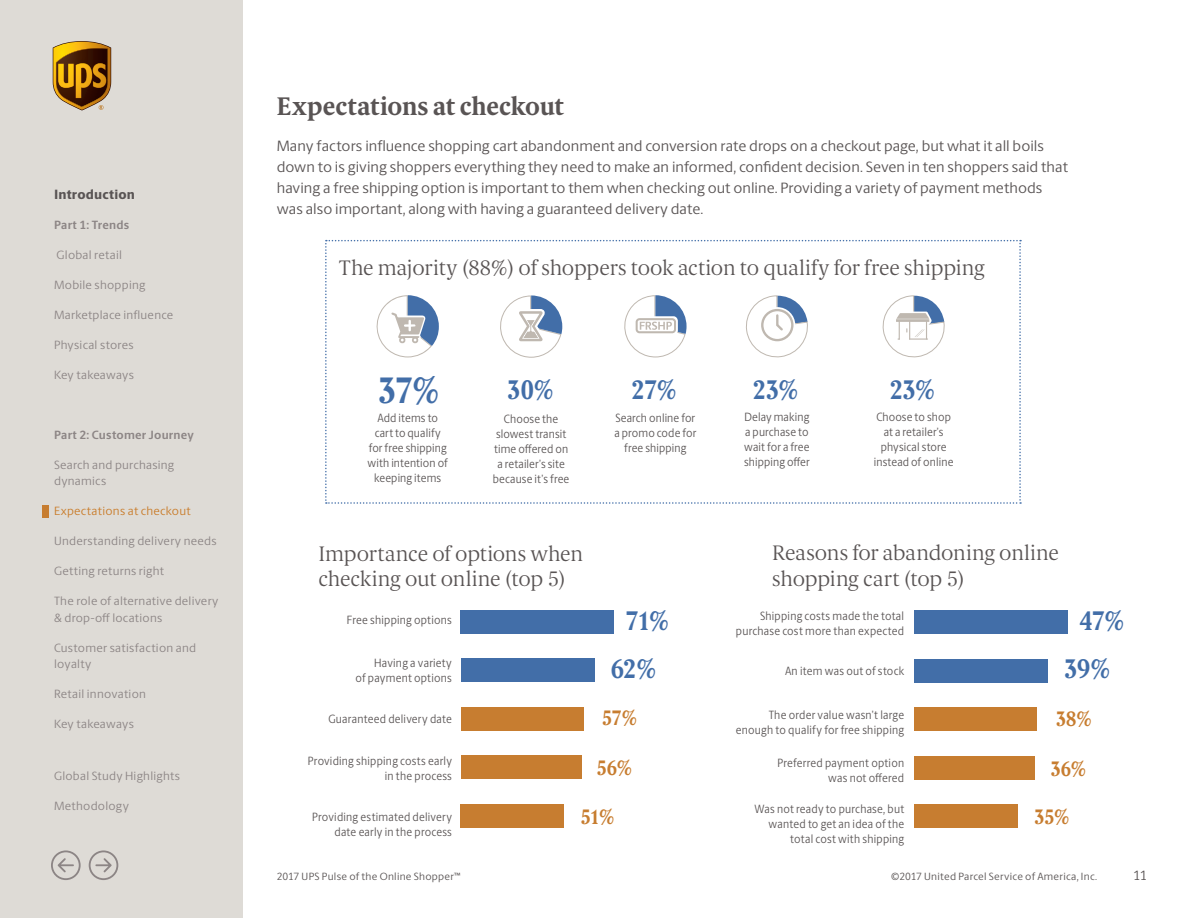
<style>
.page{position:relative;width:1188px;height:918px;background:#fff}
.page>*{position:absolute;margin:0;border:0;box-sizing:border-box;transform-origin:0 0}
.t1{font:700 36.9px "UPS Berlingske Serif Tx";color:#426ea8;scale:.9 1}
.t2{font:700 27px "UPS Berlingske Serif Tx";letter-spacing:-.015em;color:#426ea8;scale:.9 1}
.t3{font:700 25.5px "UPS Berlingske Serif Tx";letter-spacing:-.01em;color:#595454}
.t4{font:200 21px/25.5px "UPS Berlingske Serif Tx";letter-spacing:-.01em;color:#595454}
.t5{font:700 21px "UPS Berlingske Serif Tx";letter-spacing:-.01em;color:#c77d30;scale:.9 1}
.t6{font:15px/21px "UPS Berlingske Sans";color:#595454}
.t7{font:800 13.5px "UPS Berlingske Sans";letter-spacing:.01em;color:#595454}
.t8{font:13.5px "UPS Berlingske Sans";color:#595454}
.t9{font:12px/15px "UPS Berlingske Sans";letter-spacing:.015em;color:#595454;text-align:right;scale:.9 1}
.t10{font:12px/16.5px "UPS Berlingske Sans";letter-spacing:.02em;color:#8c8585}
.t11{font:700 12px "UPS Berlingske Sans";letter-spacing:.02em;color:#8c8585}
.t12{font:12px "UPS Berlingske Sans";letter-spacing:.02em;color:#c97c2a}
.t13{font:10.5px "UPS Berlingske Sans";letter-spacing:.025em;color:#595454}
</style>
<div class="page">
<div style="left:0;top:0;width:243px;height:918px;background:#dedbd6"></div>
<svg style="left:51px;top:850px;width:30px;height:30px"></svg>
<svg style="left:89px;top:850px;width:29px;height:30px"></svg>
<svg style="left:53px;top:41px;width:58px;height:70px;background:#9a6e27"></svg>
<div style="left:461px;top:610px;width:153px;height:23px;background:#426ea8"></div>
<div style="left:461px;top:658px;width:133px;height:24px;background:#426ea8"></div>
<div style="left:461px;top:707px;width:123px;height:23px;background:#c77d30"></div>
<div style="left:461px;top:756px;width:120px;height:23px;background:#c77d30"></div>
<div style="left:461px;top:804px;width:103px;height:24px;background:#c77d30"></div>
<div style="left:915px;top:610px;width:153px;height:24px;background:#426ea8"></div>
<div style="left:915px;top:659px;width:133px;height:23px;background:#426ea8"></div>
<div style="left:915px;top:708px;width:122px;height:23px;background:#c77d30"></div>
<div style="left:915px;top:756px;width:120px;height:23px;background:#c77d30"></div>
<div style="left:915px;top:805px;width:103px;height:23px;background:#c77d30"></div>
<svg style="left:325px;top:240px;width:696px;height:264px"></svg>
<div style="left:42px;top:505px;width:7px;height:13px;background:#c77d30"></div>
<p class="t7" style="left:54px;top:184px;width:82px">Introduction</p>
<p class="t11" style="left:54px;top:216px;width:77px">Part 1: Trends</p>
<p class="t10" style="left:57px;top:246px;width:67px">Global retail</p>
<p class="t10" style="left:54px;top:276px;width:93px">Mobile shopping</p>
<p class="t10" style="left:54px;top:306px;width:121px">Marketplace influence</p>
<p class="t10" style="left:54px;top:336px;width:81px">Physical stores</p>
<p class="t10" style="left:54px;top:366px;width:81px">Key takeaways</p>
<p class="t11" style="left:54px;top:426px;width:141px">Part 2: Customer Journey</p>
<p class="t10" style="left:54px;top:456px;width:122px">Search and purchasing dynamics</p>
<p class="t12" style="left:54px;top:503px;width:138px">Expectations at checkout</p>
<p class="t10" style="left:54px;top:532px;width:164px">Understanding delivery needs</p>
<p class="t10" style="left:54px;top:562px;width:112px">Getting returns right</p>
<p class="t10" style="left:54px;top:592px;width:166px">The role of alternative delivery</p>
<p class="t10" style="left:54px;top:609px;width:110px">&amp; drop-off locations</p>
<p class="t10" style="left:54px;top:639px;width:144px">Customer satisfaction and loyalty</p>
<p class="t10" style="left:54px;top:685px;width:93px">Retail innovation</p>
<p class="t10" style="left:54px;top:715px;width:81px">Key takeaways</p>
<p class="t10" style="left:54px;top:767px;width:128px">Global Study Highlights</p>
<p class="t10" style="left:54px;top:797px;width:76px">Methodology</p>
<p class="t3" style="left:277px;top:87px;width:289px">Expectations at checkout</p>
<p class="t6" style="left:277px;top:134px;width:793px">Many factors influence shopping cart abandonment and conversion rate drops on a checkout page, but what it all boils down to is giving shoppers everything they need to make an informed, confident decision. Seven in ten shoppers said that having a free shipping option is important to them when checking out online. Providing a variety of payment methods was also important, along with having a guaranteed delivery date.</p>
<p class="t4" style="left:338px;top:254px;width:648px">The majority (88%) of shoppers took action to qualify for free shipping</p>
<p class="t1" style="left:378px;top:363px;width:70px">37%</p>
<p class="t9" style="left:368px;top:410px;width:91px;text-align:center">Add items to cart to qualify for free shipping with intention of keeping items</p>
<p class="t2" style="left:508px;top:370px;width:53px">30%</p>
<p class="t9" style="left:493px;top:411px;width:86px;text-align:center">Choose the slowest transit time offered on a retailer’s site because it’s free</p>
<p class="t2" style="left:632px;top:370px;width:52px">27%</p>
<p class="t9" style="left:614px;top:410px;width:92px;text-align:center">Search online for a promo code for free shipping</p>
<p class="t4" style="left:318px;top:540px;width:266px">Importance of options when checking out online (top 5)</p>
<p class="t9" style="left:347px;top:612px;width:118px">Free shipping options</p>
<p class="t9" style="left:355px;top:655px;width:109px">Having a variety<br>of payment options</p>
<p class="t9" style="left:328px;top:711px;width:139px">Guaranteed delivery date</p>
<p class="t2" style="left:626px;top:601px;width:50px">71%</p>
<p class="t2" style="left:611px;top:649px;width:52px">62%</p>
<p class="t5" style="left:602px;top:703px;width:40px">57%</p>
<p class="t5" style="left:597px;top:753px;width:41px">56%</p>
<p class="t5" style="left:581px;top:801px;width:39px">51%</p>
<p class="t9" style="left:308px;top:753px;width:162px">Providing shipping costs early in the process</p>
<p class="t9" style="left:312px;top:809px;width:157px">Providing estimated delivery date early in the process</p>
<p class="t2" style="left:753px;top:370px;width:52px">23%</p>
<p class="t9" style="left:744px;top:409px;width:75px;text-align:justify">Delay making a purchase to wait for a free shipping offer</p>
<p class="t2" style="left:890px;top:370px;width:52px">23%</p>
<p class="t9" style="left:874px;top:409px;width:90px;text-align:center">Choose to shop at a retailer’s physical store instead of online</p>
<p class="t4" style="left:772px;top:539px;width:288px">Reasons for abandoning online shopping cart (top 5)</p>
<p class="t9" style="left:736px;top:608px;width:188px">Shipping costs made the total purchase cost more than expected</p>
<p class="t9" style="left:785px;top:663px;width:134px">An item was out of stock</p>
<p class="t9" style="left:736px;top:707px;width:189px">The order value wasn’t large enough to qualify for free shipping</p>
<p class="t2" style="left:1080px;top:601px;width:51px">47%</p>
<p class="t2" style="left:1065px;top:650px;width:53px">39%</p>
<p class="t5" style="left:1056px;top:704px;width:42px">38%</p>
<p class="t5" style="left:1051px;top:753px;width:41px">36%</p>
<p class="t5" style="left:1035px;top:802px;width:41px">35%</p>
<p class="t9" style="left:777px;top:755px;width:142px">Preferred payment option was not offered</p>
<p class="t9" style="left:755px;top:801px;width:168px">Was not ready to purchase, but wanted to get an idea of the total cost with shipping</p>
<p class="t13" style="left:277px;top:869px;width:186px">2017 UPS Pulse of the Online Shopper™</p>
<p class="t13" style="left:891px;top:869px;width:207px">©2017 United Parcel Service of America, Inc.</p>
<p class="t8" style="left:1133px;top:866px;width:16px">11</p>
</div>
